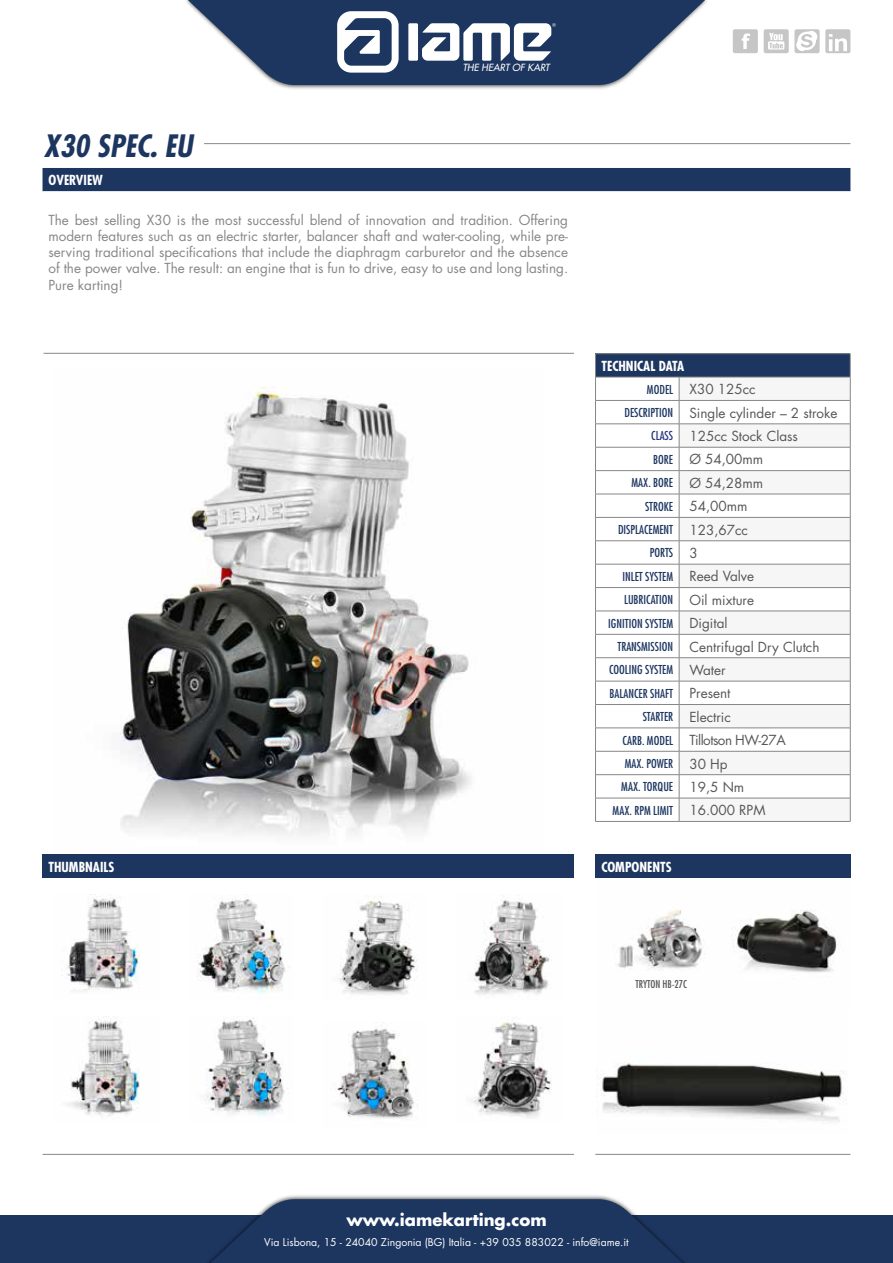
<style>
.page{position:relative;width:893px;height:1263px;background:#fff}
.page>*{position:absolute;margin:0;border:0;box-sizing:border-box;transform-origin:0 0}
.t1{font:italic 700 condensed 30px "Futura Std";color:#1d3660}
.t2{font:700 16.5px "Futura Std";color:#fff}
.t3{font:13.5px/16.2px "Futura Std";color:#878787;text-align:justify}
.t4{font:13.5px "Futura Std";color:#575756}
.t5{font:700 condensed 13.5px "Futura Std";color:#fff}
.t6{font:13.5px/23.4px "Futura Std";letter-spacing:-.04em;color:#575756}
.t7{font:condensed 12px/23.4px "Futura Std";color:#1d3660}
.t8{font:10.5px "Futura Std";color:#fff}
.t9{font:condensed 10.5px "Futura Std";color:#575756}
.t10{font:italic 500 9.6px "Futura Std";color:#fff}
.s1{font-stretch:condensed;font-size:12px;color:#1d3660}
.s2{font-stretch:condensed;font-size:12px;color:#283583}
.s3{font-stretch:normal;font-size:13.5px;color:#575756}
</style>
<div class="page">
<svg style="left:186px;top:0;width:521px;height:89px"></svg>
<img style="left:52px;top:387px;width:492px;height:468px">
<div style="left:595px;top:354px;width:255px;height:23px;background:#1d3660"></div>
<div style="left:680px;top:378px;width:170px;height:443px;background:#f6f6f6"></div>
<svg style="left:680px;top:401px;width:170px;height:397px"></svg>
<svg style="left:680px;top:425px;width:170px;height:303px;fill:#f6f6f6"></svg>
<hr style="left:595px;top:400px;width:84px;height:1px;background:#878787">
<hr style="left:679px;top:400px;width:171px;height:1px;background:#878787">
<hr style="left:595px;top:424px;width:84px;height:1px;background:#878787">
<hr style="left:679px;top:424px;width:171px;height:1px;background:#878787">
<hr style="left:595px;top:447px;width:84px;height:1px;background:#878787">
<hr style="left:679px;top:447px;width:171px;height:1px;background:#878787">
<hr style="left:595px;top:470px;width:84px;height:1px;background:#878787">
<hr style="left:679px;top:470px;width:171px;height:1px;background:#878787">
<hr style="left:595px;top:494px;width:84px;height:1px;background:#878787">
<hr style="left:679px;top:494px;width:171px;height:1px;background:#878787">
<hr style="left:595px;top:517px;width:84px;height:1px;background:#878787">
<hr style="left:679px;top:517px;width:171px;height:1px;background:#878787">
<hr style="left:595px;top:540px;width:84px;height:1px;background:#878787">
<hr style="left:679px;top:540px;width:171px;height:1px;background:#878787">
<hr style="left:595px;top:564px;width:84px;height:1px;background:#878787">
<hr style="left:679px;top:564px;width:171px;height:1px;background:#878787">
<hr style="left:595px;top:587px;width:84px;height:1px;background:#878787">
<hr style="left:679px;top:587px;width:171px;height:1px;background:#878787">
<hr style="left:595px;top:611px;width:84px;height:1px;background:#878787">
<hr style="left:679px;top:611px;width:171px;height:1px;background:#878787">
<hr style="left:595px;top:634px;width:84px;height:1px;background:#878787">
<hr style="left:679px;top:634px;width:171px;height:1px;background:#878787">
<hr style="left:595px;top:657px;width:84px;height:1px;background:#878787">
<hr style="left:679px;top:657px;width:171px;height:1px;background:#878787">
<hr style="left:595px;top:681px;width:84px;height:1px;background:#878787">
<hr style="left:679px;top:681px;width:171px;height:1px;background:#878787">
<hr style="left:595px;top:704px;width:84px;height:1px;background:#878787">
<hr style="left:679px;top:704px;width:171px;height:1px;background:#878787">
<hr style="left:595px;top:728px;width:84px;height:1px;background:#878787">
<hr style="left:679px;top:728px;width:171px;height:1px;background:#878787">
<hr style="left:595px;top:751px;width:84px;height:1px;background:#878787">
<hr style="left:679px;top:751px;width:171px;height:1px;background:#878787">
<hr style="left:595px;top:774px;width:84px;height:1px;background:#878787">
<hr style="left:679px;top:774px;width:171px;height:1px;background:#878787">
<hr style="left:595px;top:798px;width:84px;height:1px;background:#878787">
<hr style="left:679px;top:798px;width:171px;height:1px;background:#878787">
<svg style="left:679px;top:378px;width:1px;height:443px"></svg>
<hr style="left:595px;top:821px;width:84px;height:1px;background:#878787">
<hr style="left:679px;top:821px;width:171px;height:1px;background:#878787">
<hr style="left:595px;top:353px;width:84px;height:1px;background:#878787">
<svg style="left:595px;top:354px;width:1px;height:467px"></svg>
<hr style="left:679px;top:353px;width:171px;height:1px;background:#878787">
<svg style="left:850px;top:354px;width:1px;height:467px"></svg>
<hr style="left:595px;top:377px;width:84px;height:1px;background:#878787">
<hr style="left:679px;top:377px;width:171px;height:1px;background:#878787">
<div style="left:0;top:1215px;width:893px;height:48px;background:#1d3660"></div>
<div style="left:43px;top:855px;width:531px;height:23px;background:#1d3660"></div>
<img style="left:67px;top:1017px;width:73px;height:99px">
<img style="left:337px;top:1022px;width:81px;height:97px">
<img style="left:472px;top:1021px;width:80px;height:97px">
<img style="left:205px;top:1018px;width:80px;height:99px">
<img style="left:197px;top:899px;width:89px;height:95px">
<img style="left:339px;top:898px;width:79px;height:97px">
<img style="left:474px;top:900px;width:76px;height:95px">
<img style="left:66px;top:896px;width:74px;height:95px">
<hr style="left:204px;top:143px;width:646px;height:1px;background:#878787">
<svg style="left:278px;top:1195px;width:337px;height:4px"></svg>
<svg style="left:207px;top:1199px;width:478px;height:64px"></svg>
<svg style="left:733px;top:29px;width:25px;height:24px"></svg>
<svg style="left:794px;top:29px;width:56px;height:24px"></svg>
<div style="left:764px;top:29px;width:25px;height:24px;background:#c6c6c6;border-radius:2px"></div>
<svg style="left:768px;top:33px;width:16px;height:17px"></svg>
<div style="left:43px;top:168px;width:807px;height:23px;background:#1d3660"></div>
<svg style="left:43px;top:191px;width:807px;height:1px"></svg>
<hr style="left:43px;top:1154px;width:531px;height:1px;background:#878787">
<hr style="left:595px;top:1154px;width:255px;height:1px;background:#878787">
<hr style="left:44px;top:353px;width:530px;height:1px;background:#878787">
<img style="left:617px;top:909px;width:220px;height:64px">
<img style="left:597px;top:1063px;width:250px;height:59px">
<div style="left:595px;top:855px;width:255px;height:23px;background:#1d3660"></div>
<svg style="left:188px;top:0;width:517px;height:85px"></svg>
<p class="t10" style="left:463px;top:61px;width:88px">THE HEART OF KART</p>
<h1 class="t1" style="left:44px;top:127px;width:151px">X30 SPEC. EU</h1>
<p class="t5" style="left:49px;top:172px;width:56px">OVERVIEW</p>
<p class="t3" style="left:49px;top:212px;width:521px">The best selling X30 is the most successful blend of innovation and tradition. Offering modern features such as an electric starter, balancer shaft and water-cooling, while pre&shy;serving traditional specifications that include the diaphragm carburetor and the absence of the power valve. The result: an engine that is fun to drive, easy to use and long lasting.<br>Pure karting!</p>
<p class="t5" style="left:49px;top:858px;width:67px">THUMBNAILS</p>
<p class="t5" style="left:601px;top:357px;width:84px">TECHNICAL DATA</p>
<p class="t4" style="left:647px;top:381px;width:110px"><span class="s1">MODEL</span> X30 125cc</p>
<p class="t4" style="left:624px;top:404px;width:215px"><span class="s1">DESCRIPTION</span> Single cylinder – 2 stroke</p>
<p class="t4" style="left:651px;top:427px;width:148px"><span class="s2">CLASS</span> 125cc Stock Class</p>
<p class="t4" style="left:653px;top:451px;width:112px"><span class="s1">BORE</span> Ø 54,00mm</p>
<p class="t7" style="left:631px;top:471px;width:133px">MAX. BORE <span class="s3">Ø 54,28mm</span></p>
<p class="t4" style="left:645px;top:498px;width:104px"><span class="s1">STROKE</span> 54,00mm</p>
<p class="t7" style="left:618px;top:518px;width:131px">DISPLACEMENT <span class="s3">123,67cc</span></p>
<p class="t7" style="left:650px;top:541px;width:49px">PORTS <span class="s3">3</span></p>
<p class="t7" style="left:622px;top:565px;width:133px">INLET SYSTEM <span class="s3">Reed Valve</span></p>
<p class="t7" style="left:624px;top:588px;width:132px">LUBRICATION <span class="s3">Oil mixture</span></p>
<p class="t7" style="left:608px;top:611px;width:121px">IGNITION SYSTEM <span class="s3">Digital</span></p>
<p class="t4" style="left:617px;top:638px;width:204px"><span class="s1">TRANSMISSION</span> Centrifugal Dry Clutch</p>
<p class="t7" style="left:609px;top:658px;width:123px">COOLING SYSTEM <span class="s3">Water<br></span>BALANCER SHAFT <span class="s3">Present</span></p>
<p class="t6" style="left:623px;top:705px;width:165px;text-indent:20px"><span class="s1">STARTER</span> Electric<br><span class="s1">CARB. MODEL</span> Tillotson HW-27A</p>
<p class="t7" style="left:625px;top:752px;width:104px">MAX. POWER <span class="s3">30 Hp</span></p>
<p class="t7" style="left:621px;top:775px;width:124px">MAX. TORQUE <span class="s3">19,5 Nm</span></p>
<p class="t7" style="left:613px;top:798px;width:154px">MAX. RPM LIMIT <span class="s3">16.000 RPM</span></p>
<p class="t5" style="left:601px;top:858px;width:72px">COMPONENTS</p>
<p class="t9" style="left:635px;top:978px;width:53px">TRYTON HB-27C</p>
<p class="t2" style="left:346px;top:1209px;width:202px">www.iamekarting.com</p>
<p class="t8" style="left:264px;top:1236px;width:366px">Via Lisbona, 15 - 24040 Zingonia (BG) Italia - +39 035 883022 - info@iame.it</p>
</div>
